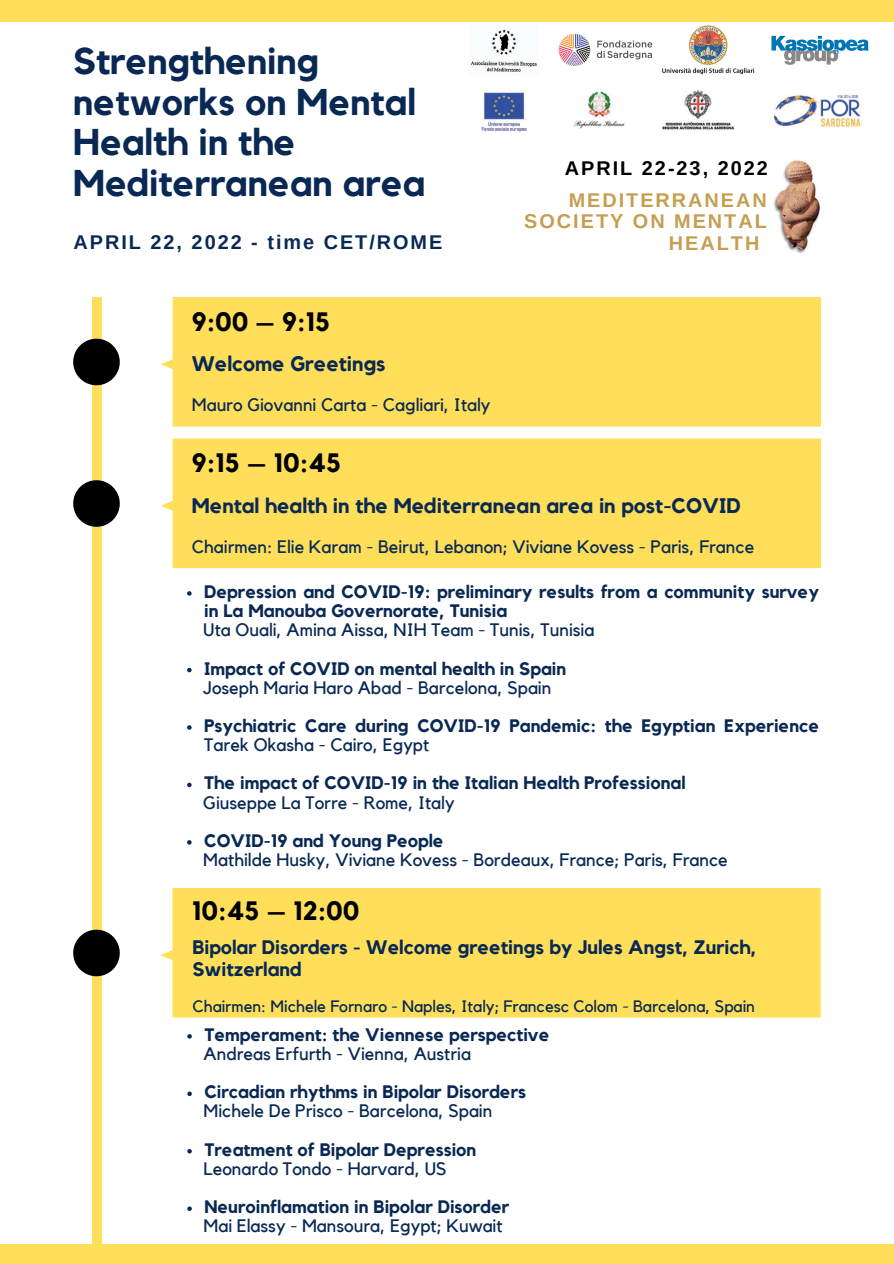
<style>
.page{position:relative;width:894px;height:1264px;background:#fff}
.page>*{position:absolute;margin:0;border:0;box-sizing:border-box;transform-origin:0 0}
.t1{font:700 37.05px/40.5px "Kollektif";color:#092954}
.t2{font:700 26.55px "Kollektif";color:#000}
.t3{font:700 21px "Kollektif";color:#092954}
.t4{font:700 19.8px "Arimo";letter-spacing:.1em;color:#c59e51}
.t5{font:700 19.8px "Arimo";letter-spacing:.1em;color:#092954}
.t6{font:700 19.8px "Arimo";letter-spacing:.1em;color:#000}
.t7{font:700 19.5px/21.5px "Kollektif";color:#092954}
.t8{font:700 18px/19.2px "Kollektif";color:#092954}
.t9{font:18px "Kollektif";color:#092954}
.t10{font:16.5px "Kollektif";color:#092954}
.s1{font-weight:400}
</style>
<div class="page">
<div style="left:161px;top:297px;width:659px;height:129px;background:#ffde59"></div>
<div style="left:161px;top:438px;width:659px;height:130px;background:#ffde59"></div>
<div style="left:160px;top:888px;width:660px;height:129px;background:#ffde59"></div>
<div style="left:0;top:1244px;width:893px;height:19px;background:#ffde59"></div>
<img style="left:662px;top:25px;width:93px;height:50px">
<img style="left:558px;top:33px;width:95px;height:33px">
<div style="left:0;top:0;width:893px;height:22px;background:#ffde59"></div>
<div style="left:92px;top:297px;width:9px;height:966px;background:#ffde59"></div>
<svg style="left:73px;top:339px;width:47px;height:46px"></svg>
<svg style="left:73px;top:480px;width:47px;height:47px"></svg>
<svg style="left:73px;top:929px;width:47px;height:47px"></svg>
<img style="left:773px;top:160px;width:47px;height:93px">
<img style="left:470px;top:29px;width:67px;height:43px">
<img style="left:573px;top:91px;width:52px;height:38px">
<img style="left:481px;top:92px;width:46px;height:40px">
<img style="left:662px;top:90px;width:73px;height:40px">
<img style="left:774px;top:95px;width:87px;height:32px">
<img style="left:771px;top:35px;width:98px;height:30px">
<svg style="left:187px;top:591px;width:4px;height:4px"></svg>
<svg style="left:187px;top:667px;width:4px;height:5px"></svg>
<svg style="left:187px;top:725px;width:4px;height:4px"></svg>
<svg style="left:187px;top:782px;width:4px;height:5px"></svg>
<svg style="left:187px;top:840px;width:4px;height:4px"></svg>
<svg style="left:187px;top:1034px;width:5px;height:4px"></svg>
<svg style="left:187px;top:1091px;width:5px;height:5px"></svg>
<svg style="left:187px;top:1149px;width:5px;height:4px"></svg>
<svg style="left:187px;top:1206px;width:5px;height:4px"></svg>
<p class="t1" style="left:73px;top:42px;width:353px">Strengthening networks on Mental<br>Health in the<br>Mediterranean area</p>
<p class="t5" style="left:73px;top:231px;width:370px">APRIL 22, 2022 - time CET/ROME</p>
<p class="t2" style="left:192px;top:309px;width:140px">9:00 – 9:15</p>
<p class="t3" style="left:192px;top:354px;width:195px">Welcome Greetings</p>
<p class="t9" style="left:192px;top:396px;width:300px">Mauro Giovanni Carta - Cagliari, Italy</p>
<p class="t2" style="left:192px;top:451px;width:151px">9:15 – 10:45</p>
<p class="t6" style="left:564px;top:157px;width:204px">APRIL 22-23, 2022</p>
<p class="t4" style="left:568px;top:189px;width:200px">MEDITERRANEAN</p>
<p class="t4" style="left:524px;top:210px;width:244px">SOCIETY ON MENTAL</p>
<p class="t4" style="left:668px;top:232px;width:92px">HEALTH</p>
<p class="t3" style="left:192px;top:496px;width:550px">Mental health in the Mediterranean area in post-COVID</p>
<p class="t9" style="left:192px;top:538px;width:563px">Chairmen: Elie Karam - Beirut, Lebanon; Viviane Kovess - Paris, France</p>
<p class="t8" style="left:204px;top:582px;width:616px">Depression and COVID-19: preliminary results from a community survey in La Manouba Governorate, Tunisia</p>
<p class="t9" style="left:203px;top:621px;width:392px">Uta Ouali, Amina Aissa, NIH Team - Tunis, Tunisia</p>
<p class="t8" style="left:204px;top:659px;width:363px">Impact of COVID on mental health in Spain</p>
<p class="t9" style="left:203px;top:679px;width:349px">Joseph Maria Haro Abad - Barcelona, Spain</p>
<p class="t8" style="left:204px;top:716px;width:616px">Psychiatric Care during COVID-19 Pandemic: the Egyptian Experience<br><span class="s1">Tarek Okasha - Cairo, Egypt</span></p>
<p class="t8" style="left:204px;top:774px;width:482px">The impact of COVID-19 in the Italian Health Professional</p>
<p class="t9" style="left:203px;top:794px;width:253px">Giuseppe La Torre - Rome, Italy</p>
<p class="t8" style="left:204px;top:831px;width:241px">COVID-19 and Young People</p>
<p class="t9" style="left:203px;top:851px;width:526px">Mathilde Husky, Viviane Kovess - Bordeaux, France; Paris, France</p>
<p class="t2" style="left:192px;top:898px;width:169px">10:45 – 12:00</p>
<p class="t7" style="left:192px;top:937px;width:565px">Bipolar Disorders - Welcome greetings by Jules Angst, Zurich,<br>Switzerland</p>
<p class="t10" style="left:192px;top:998px;width:564px">Chairmen: Michele Fornaro - Naples, Italy; Francesc Colom - Barcelona, Spain</p>
<p class="t8" style="left:204px;top:1025px;width:346px">Temperament: the Viennese perspective</p>
<p class="t9" style="left:203px;top:1045px;width:269px">Andreas Erfurth - Vienna, Austria</p>
<p class="t8" style="left:204px;top:1083px;width:323px">Circadian rhythms in Bipolar Disorders</p>
<p class="t9" style="left:203px;top:1102px;width:290px">Michele De Prisco - Barcelona, Spain</p>
<p class="t8" style="left:204px;top:1140px;width:273px">Treatment of Bipolar Depression</p>
<p class="t9" style="left:203px;top:1160px;width:244px">Leonardo Tondo - Harvard, US</p>
<p class="t8" style="left:204px;top:1197px;width:306px">Neuroinflamation in Bipolar Disorder</p>
<p class="t9" style="left:203px;top:1217px;width:300px">Mai Elassy - Mansoura, Egypt; Kuwait</p>
</div>
